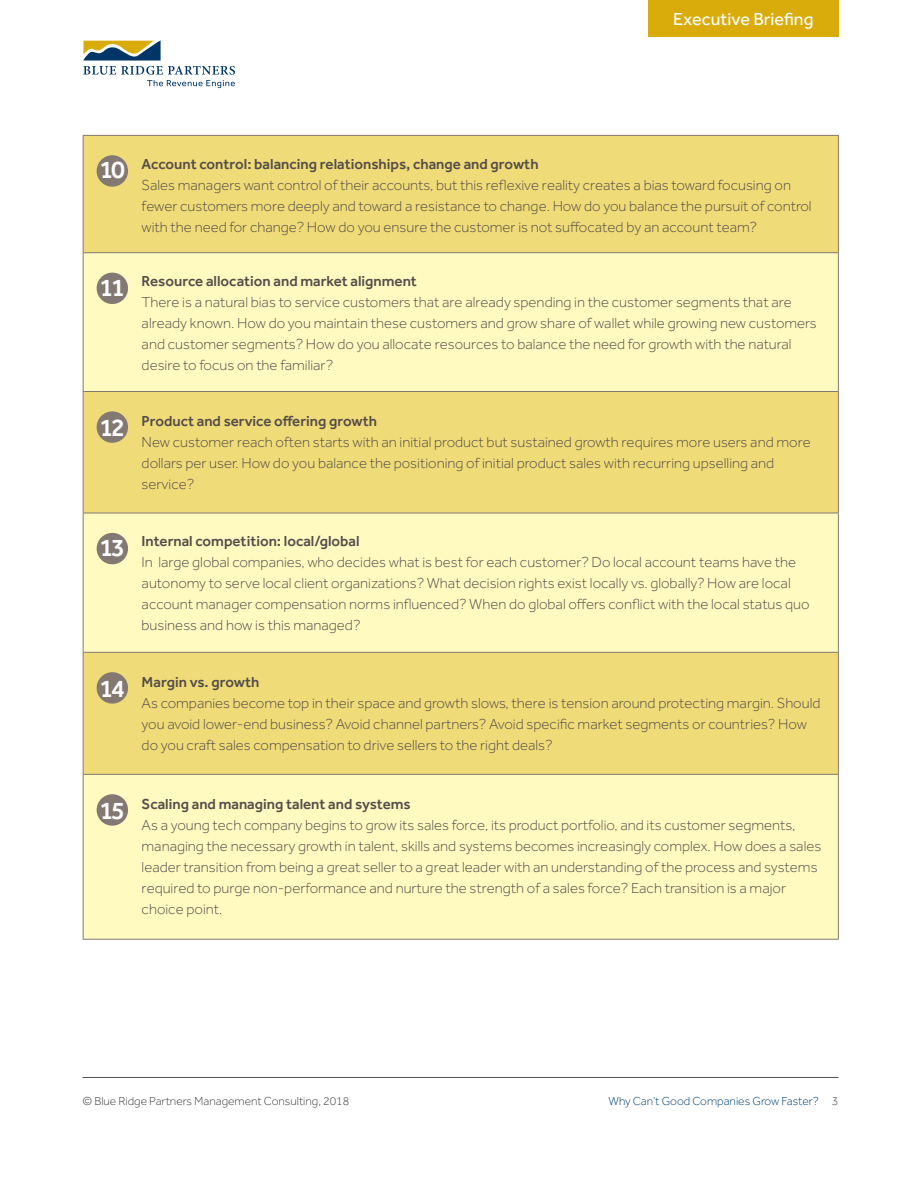
<style>
.page{position:relative;width:918px;height:1188px;background:#fff}
.page>*{position:absolute;margin:0;border:0;box-sizing:border-box;transform-origin:0 0}
.CALL_OUT{font:500 25.5px "Effra";letter-spacing:-.08em;color:#fff}
.t1{font:18px "Effra";color:#fff}
.Body_for_copy{font:300 15px/21px "Effra";color:#544d4a}
.BoldBlue{font:500 15px "Effra";color:#544d4a}
.t2{font:300 12px "Effra";color:#3e3e3f}
.t3{font:300 12px "Effra";color:#004372}
.s1{color:#3e3e3f}
</style>
<div class="page">
<svg style="left:83px;top:41px;width:152px;height:47px"></svg>
<hr style="left:82px;top:1077px;width:756px;height:1px;background:#544d4a">
<div style="left:648px;top:0;width:190px;height:36px;background:#d9ac0c"></div>
<div style="left:83px;top:135px;width:755px;height:118px;background:#efdb77"></div>
<div style="left:84px;top:253px;width:754px;height:138px;background:#fffac0"></div>
<svg style="left:84px;top:392px;width:754px;height:382px;background:#f4e591"></svg>
<div style="left:83px;top:774px;width:755px;height:165px;background:#fffac0"></div>
<hr style="left:83px;top:135px;width:756px;height:1px;background:#847972">
<hr style="left:83px;top:136px;width:1px;height:116px;background:#847972">
<hr style="left:838px;top:136px;width:1px;height:116px;background:#847972">
<hr style="left:83px;top:252px;width:756px;height:1px;background:#847972">
<hr style="left:83px;top:253px;width:1px;height:138px;background:#847972">
<hr style="left:838px;top:253px;width:1px;height:138px;background:#847972">
<hr style="left:83px;top:391px;width:756px;height:1px;background:#847972">
<hr style="left:83px;top:392px;width:1px;height:121px;background:#847972">
<hr style="left:838px;top:392px;width:1px;height:121px;background:#847972">
<hr style="left:83px;top:513px;width:756px;height:1px;background:#847972">
<hr style="left:83px;top:513px;width:1px;height:139px;background:#847972">
<hr style="left:838px;top:513px;width:1px;height:139px;background:#847972">
<hr style="left:83px;top:652px;width:756px;height:1px;background:#847972">
<hr style="left:83px;top:653px;width:1px;height:121px;background:#847972">
<hr style="left:838px;top:653px;width:1px;height:121px;background:#847972">
<hr style="left:83px;top:774px;width:756px;height:1px;background:#847972">
<hr style="left:83px;top:775px;width:1px;height:164px;background:#847972">
<hr style="left:838px;top:775px;width:1px;height:164px;background:#847972">
<hr style="left:83px;top:939px;width:756px;height:1px;background:#847972">
<div style="left:97px;top:155px;width:31px;height:32px;background:#847972;border-radius:50%"></div>
<div style="left:97px;top:273px;width:31px;height:31px;background:#847972;border-radius:50%"></div>
<div style="left:97px;top:411px;width:31px;height:32px;background:#847972;border-radius:50%"></div>
<div style="left:97px;top:533px;width:31px;height:31px;background:#847972;border-radius:50%"></div>
<div style="left:97px;top:672px;width:31px;height:32px;background:#847972;border-radius:50%"></div>
<div style="left:97px;top:794px;width:31px;height:32px;background:#847972;border-radius:50%"></div>
<p class="t1" style="left:673px;top:8px;width:142px">Executive Briefing</p>
<p class="CALL_OUT" style="left:99px;top:155px;width:27px">10</p>
<p class="BoldBlue" style="left:142px;top:155px;width:398px">Account control: balancing relationships, change and growth</p>
<p class="Body_for_copy" style="left:142px;top:174px;width:672px">Sales managers want control of their accounts, but this reflexive reality creates a bias toward focusing on fewer customers more deeply and toward a resistance to change. How do you balance the pursuit of control with the need for change? How do you ensure the customer is not suffocated by an account team?</p>
<p class="CALL_OUT" style="left:99px;top:272px;width:27px">11</p>
<p class="BoldBlue" style="left:142px;top:272px;width:277px">Resource allocation and market alignment</p>
<p class="Body_for_copy" style="left:142px;top:291px;width:677px">There is a natural bias to service customers that are already spending in the customer segments that are already known. How do you maintain these customers and grow share of wallet while growing new customers and customer segments? How do you allocate resources to balance the need for growth with the natural desire to focus on the familiar?</p>
<p class="CALL_OUT" style="left:99px;top:412px;width:27px">12</p>
<p class="BoldBlue" style="left:142px;top:412px;width:237px">Product and service offering growth</p>
<p class="Body_for_copy" style="left:142px;top:432px;width:671px">New customer reach often starts with an initial product but sustained growth requires more users and more dollars per user. How do you balance the positioning of initial product sales with recurring upselling and service?</p>
<p class="CALL_OUT" style="left:99px;top:532px;width:27px">13</p>
<p class="BoldBlue" style="left:142px;top:532px;width:220px">Internal competition: local/global</p>
<p class="Body_for_copy" style="left:142px;top:552px;width:669px">In large global companies, who decides what is best for each customer? Do local account teams have the autonomy to serve local client organizations? What decision rights exist locally vs. globally? How are local account manager compensation norms influenced? When do global offers conflict with the local status quo business and how is this managed?</p>
<p class="CALL_OUT" style="left:99px;top:673px;width:27px">14</p>
<p class="BoldBlue" style="left:142px;top:673px;width:119px">Margin vs. growth</p>
<p class="Body_for_copy" style="left:142px;top:693px;width:680px">As companies become top in their space and growth slows, there is tension around protecting margin. Should you avoid lower-end business? Avoid channel partners? Avoid specific market segments or countries? How do you craft sales compensation to drive sellers to the right deals?</p>
<p class="CALL_OUT" style="left:99px;top:795px;width:27px">15</p>
<p class="BoldBlue" style="left:142px;top:795px;width:271px">Scaling and managing talent and systems</p>
<p class="Body_for_copy" style="left:142px;top:815px;width:681px">As a young tech company begins to grow its sales force, its product portfolio, and its customer segments, managing the necessary growth in talent, skills and systems becomes increasingly complex. How does a sales leader transition from being a great seller to a great leader with an understanding of the process and systems required to purge non-performance and nurture the strength of a sales force? Each transition is a major choice point.</p>
<p class="t2" style="left:82px;top:1095px;width:268px">© Blue Ridge Partners Management Consulting, 2018</p>
<p class="t3" style="left:609px;top:1095px;width:231px">Why Can’t Good Companies Grow Faster? <span class="s1">3</span></p>
</div>
